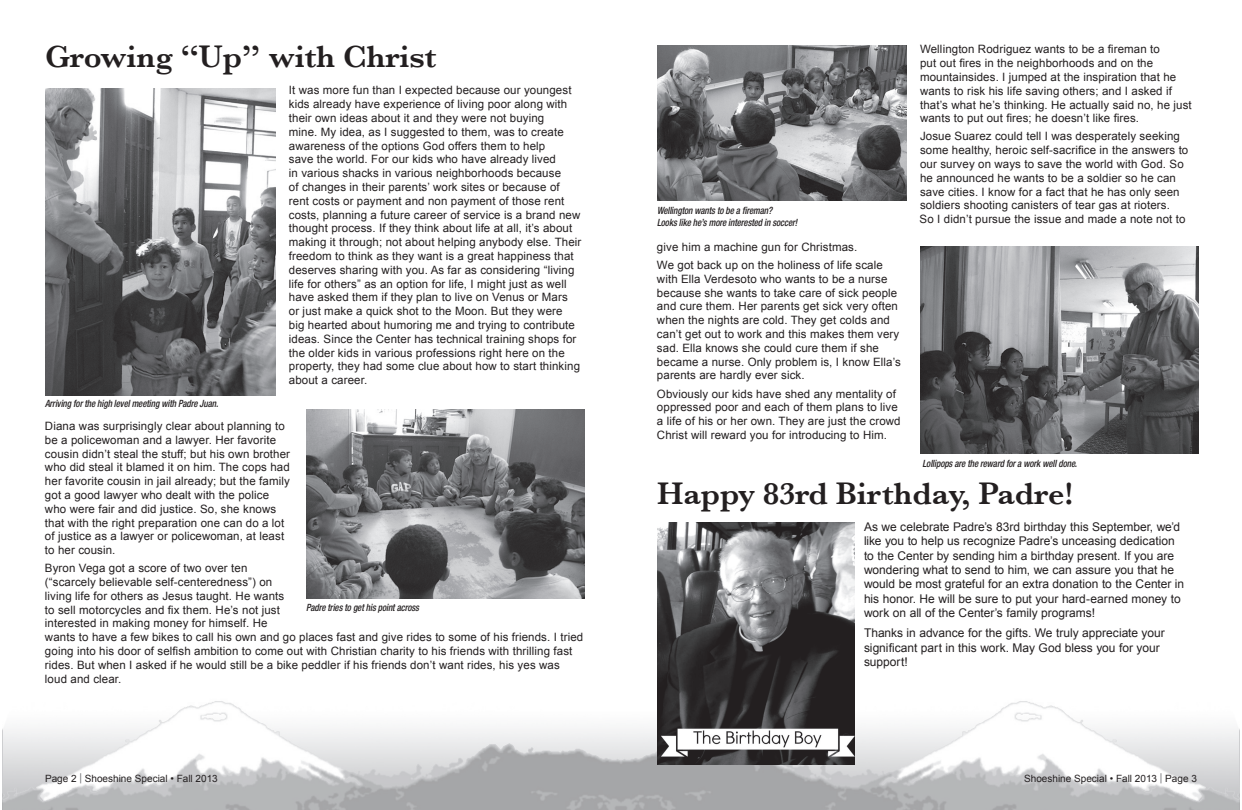
<style>
.page{position:relative;width:1242px;height:810px;background:#fff}
.page>*{position:absolute;margin:0;border:0;box-sizing:border-box;transform-origin:0 0}
.t1{font:600 32px "Baskerville";color:#231f20}
.t2{font:12px/14.4px "Arial";color:#231f20}
.t3{font:11.5px/13.8px "Arial";letter-spacing:.01em;color:#231f20}
.t4{font:italic 500 condensed 10px/12px "Helvetica Neue LT Std";letter-spacing:-.01em;color:#231f20;scale:.9 1}
.t5{font:10px "Arial";color:#231f20}
.s1{font-size:10.8px;color:#6c6d70}
</style>
<div class="page">
<img style="left:2px;top:701px;width:1238px;height:109px">
<img style="left:45px;top:88px;width:230px;height:308px">
<img style="left:306px;top:410px;width:279px;height:188px">
<img style="left:921px;top:246px;width:277px;height:208px">
<img style="left:657px;top:45px;width:250px;height:156px">
<img style="left:657px;top:522px;width:198px;height:243px">
<h1 class="t1" style="left:45px;top:37px;width:393px">Growing “Up” with Christ</h1>
<p class="t3" style="left:289px;top:84px;width:294px">It was more fun than I expected because our youngest kids already have experience of living poor along with their own ideas about it and they were not buying<br>mine. My idea, as I suggested to them, was to create awareness of the options God offers them to help<br>save the world. For our kids who have already lived<br>in various shacks in various neighborhoods because<br>of changes in their parents’ work sites or because of rent costs or payment and non payment of those rent costs, planning a future career of service is a brand new thought process. If they think about life at all, it’s about making it through; not about helping anybody else. Their freedom to think as they want is a great happiness that deserves sharing with you. As far as considering “living life for others” as an option for life, I might just as well have asked them if they plan to live on Venus or Mars<br>or just make a quick shot to the Moon. But they were<br>big hearted about humoring me and trying to contribute ideas. Since the Center has technical training shops for the older kids in various professions right here on the property, they had some clue about how to start thinking about a career.</p>
<p class="t3" style="left:45px;top:419px;width:247px">Diana was surprisingly clear about planning to be a policewoman and a lawyer. Her favorite cousin didn’t steal the stuff; but his own brother who did steal it blamed it on him. The cops had her favorite cousin in jail already; but the family got a good lawyer who dealt with the police who were fair and did justice. So, she knows that with the right preparation one can do a lot of justice as a lawyer or policewoman, at least to her cousin.</p>
<p class="t3" style="left:45px;top:561px;width:540px">Byron Vega got a score of two over ten<br>(“scarcely believable self-centeredness”) on<br>living life for others as Jesus taught. He wants<br>to sell motorcycles and fix them. He’s not just<br>interested in making money for himself. He<br>wants to have a few bikes to call his own and go places fast and give rides to some of his friends. I tried going into his door of selfish ambition to come out with Christian charity to his friends with thrilling fast rides. But when I asked if he would still be a bike peddler if his friends don’t want rides, his yes was loud and clear.</p>
<p class="t4" style="left:45px;top:398px;width:194px">Arriving for the high level meeting with Padre Juan.</p>
<p class="t4" style="left:306px;top:602px;width:127px">Padre tries to get his point across</p>
<p class="t4" style="left:657px;top:205px;width:158px">Wellington wants to be a fireman?<br>Looks like he’s more interested in soccer!</p>
<p class="t3" style="left:657px;top:238px;width:227px;line-height:18.1px">give him a machine gun for Christmas.<br>We got back up on the holiness of life scale</p>
<p class="t3" style="left:657px;top:272px;width:245px">with Ella Verdesoto who wants to be a nurse because she wants to take care of sick people and cure them. Her parents get sick very often when the nights are cold. They get colds and can’t get out to work and this makes them very sad. Ella knows she could cure them if she became a nurse. Only problem is, I know Ella’s parents are hardly ever sick.</p>
<p class="t3" style="left:657px;top:387px;width:245px">Obviously our kids have shed any mentality of oppressed poor and each of them plans to live a life of his or her own. They are just the crowd Christ will reward you for introducing to Him.</p>
<p class="t3" style="left:920px;top:43px;width:273px">Wellington Rodriguez wants to be a fireman to<br>put out fires in the neighborhoods and on the mountainsides. I jumped at the inspiration that he wants to risk his life saving others; and I asked if that’s what he’s thinking. He actually said no, he just wants to put out fires; he doesn’t like fires.</p>
<p class="t3" style="left:920px;top:130px;width:270px">Josue Suarez could tell I was desperately seeking some healthy, heroic self-sacrifice in the answers to our survey on ways to save the world with God. So he announced he wants to be a soldier so he can save cities. I know for a fact that he has only seen soldiers shooting canisters of tear gas at rioters.<br>So I didn’t pursue the issue and made a note not to</p>
<p class="t4" style="left:922px;top:457px;width:173px">Lollipops are the reward for a work well done.</p>
<h1 class="t1" style="left:657px;top:474px;width:418px">Happy 83rd Birthday, Padre!</h1>
<p class="t2" style="left:864px;top:519px;width:322px">As we celebrate Padre’s 83rd birthday this September, we’d like you to help us recognize Padre’s unceasing dedication to the Center by sending him a birthday present. If you are wondering what to send to him, we can assure you that he would be most grateful for an extra donation to the Center in his honor. He will be sure to put your hard-earned money to work on all of the Center’s family programs!</p>
<p class="t2" style="left:864px;top:626px;width:302px">Thanks in advance for the gifts. We truly appreciate your significant part in this work. May God bless you for your support!</p>
<p class="t5" style="left:45px;top:772px;width:174px">Page 2 <span class="s1">|</span> Shoeshine Special • Fall 2013</p>
<p class="t5" style="left:1024px;top:772px;width:174px">Shoeshine Special • Fall 2013 <span class="s1">|</span> Page 3</p>
</div>
